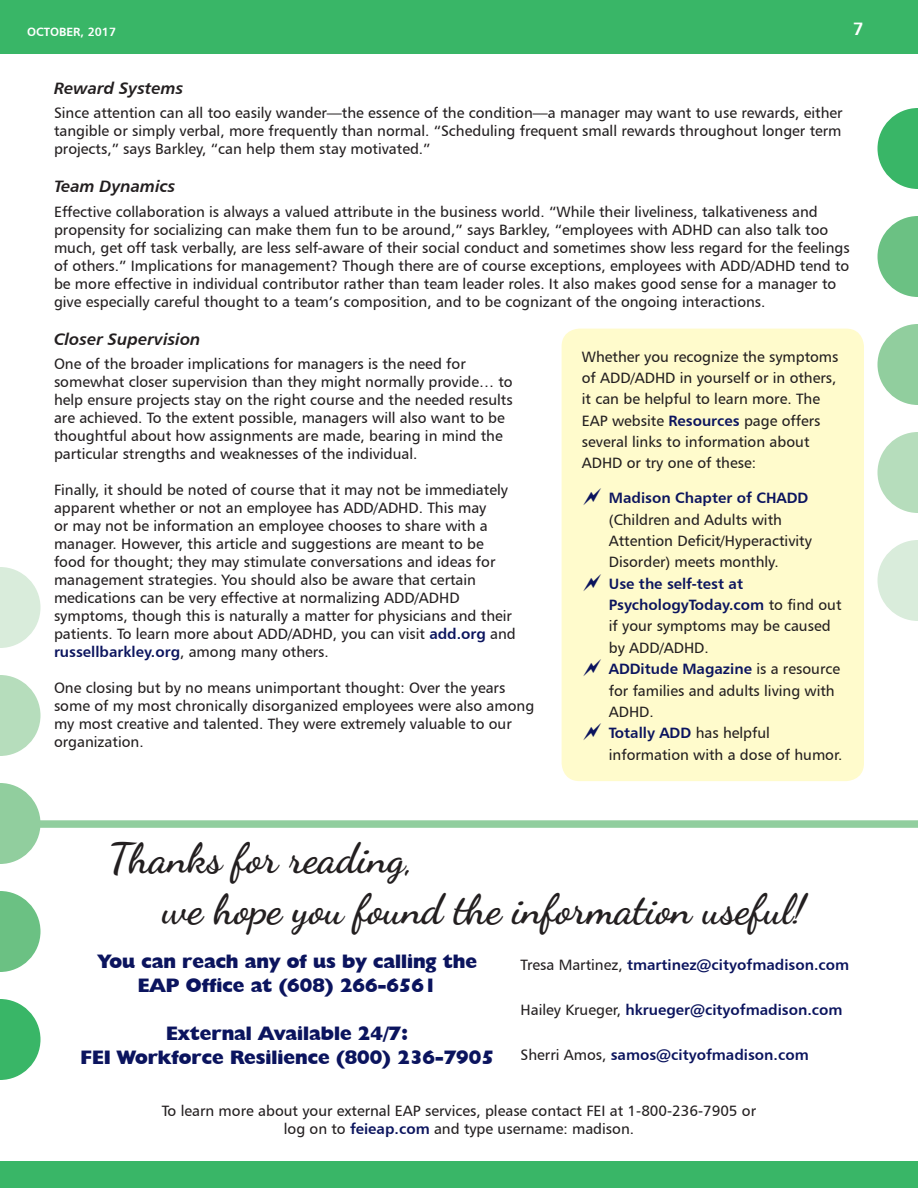
<style>
.page{position:relative;width:918px;height:1188px;background:#fff}
.page>*{position:absolute;margin:0;border:0;box-sizing:border-box;transform-origin:0 0}
.t1{font:700 42px/50.4px "Dancing Script";color:#231f20}
.t2{font:800 19.5px/24px "Humanist 521 BT";color:#0b145e;text-align:center}
.t3{font:18px "Humanist 777 BT Bold B";color:#fff}
.t4{font:16.5px "Humanist 777 BT Bold Italic B";color:#231f20}
.t5{font:15px/18px "Humanist 777 BT Roman B";color:#231f20}
.t6{font:15px/21.3px "Humanist 777 BT Bold B";color:#0b145e}
.t7{font:12px "Humanist 777 BT Bold B";color:#fff}
.s1{font-family:"Humanist 777 BT Bold B";color:#0b145e}
.s2{font-family:"Humanist 777 BT Roman B";color:#231f20}
</style>
<div class="page">
<div style="left:0;top:0;width:918px;height:54px;background:#39b667"></div>
<div style="left:0;top:1161px;width:918px;height:27px;background:#39b667"></div>
<svg style="left:878px;top:108px;width:40px;height:81px"></svg>
<svg style="left:878px;top:216px;width:40px;height:81px"></svg>
<svg style="left:878px;top:324px;width:40px;height:81px"></svg>
<svg style="left:878px;top:432px;width:40px;height:81px"></svg>
<svg style="left:878px;top:540px;width:40px;height:81px"></svg>
<svg style="left:0;top:999px;width:40px;height:81px"></svg>
<svg style="left:0;top:891px;width:40px;height:81px"></svg>
<svg style="left:0;top:783px;width:40px;height:81px"></svg>
<svg style="left:0;top:675px;width:40px;height:81px"></svg>
<svg style="left:0;top:567px;width:40px;height:81px"></svg>
<div style="left:0;top:820px;width:918px;height:8px;background:#91ce9e"></div>
<div style="left:562px;top:329px;width:302px;height:452px;background:#fffbcc;border-radius:18px"></div>
<p class="t7" style="left:27px;top:24px;width:91px">OCTOBER, 2017</p>
<p class="t3" style="left:853px;top:18px;width:12px">7</p>
<p class="t4" style="left:54px;top:77px;width:131px">Reward Systems</p>
<p class="t5" style="left:54px;top:104px;width:790px;text-align:justify">Since attention can all too easily wander—the essence of the condition—a manager may want to use rewards, either tangible or simply verbal, more frequently than normal. “Scheduling frequent small rewards throughout longer term projects,” says Barkley, “can help them stay motivated.”</p>
<p class="t4" style="left:54px;top:176px;width:123px">Team Dynamics</p>
<p class="t5" style="left:54px;top:202px;width:797px">Effective collaboration is always a valued attribute in the business world. “While their liveliness, talkativeness and propensity for socializing can make them fun to be around,” says Barkley, “employees with ADHD can also talk too much, get off task verbally, are less self-aware of their social conduct and sometimes show less regard for the feelings of others.” Implications for management? Though there are of course exceptions, employees with ADD/ADHD tend to be more effective in individual contributor rather than team leader roles. It also makes good sense for a manager to give especially careful thought to a team’s composition, and to be cognizant of the ongoing interactions.</p>
<p class="t4" style="left:54px;top:328px;width:148px">Closer Supervision</p>
<p class="t5" style="left:54px;top:355px;width:460px">One of the broader implications for managers is the need for somewhat closer supervision than they might normally provide… to help ensure projects stay on the right course and the needed results are achieved. To the extent possible, managers will also want to be thoughtful about how assignments are made, bearing in mind the particular strengths and weaknesses of the individual.</p>
<p class="t5" style="left:54px;top:481px;width:463px">Finally, it should be noted of course that it may not be immediately apparent whether or not an employee has ADD/ADHD. This may<br>or may not be information an employee chooses to share with a manager. However, this article and suggestions are meant to be food for thought; they may stimulate conversations and ideas for management strategies. You should also be aware that certain medications can be very effective at normalizing ADD/ADHD symptoms, though this is naturally a matter for physicians and their patients. To learn more about ADD/ADHD, you can visit <span class="s1">add.org</span> and</p>
<p class="t6" style="left:54px;top:641px;width:276px">russellbarkley.org<span class="s2">, among many others.</span></p>
<p class="t5" style="left:54px;top:679px;width:482px">One closing but by no means unimportant thought: Over the years some of my most chronically disorganized employees were also among my most creative and talented. They were extremely valuable to our organization.</p>
<p class="t5" style="left:582px;top:346px;width:258px;line-height:21.3px">Whether you recognize the symptoms of ADD/ADHD in yourself or in others, it can be helpful to learn more. The EAP website <span class="s1">Resources</span> page offers several links to information about ADHD or try one of these:</p>
<p class="t6" style="left:609px;top:487px;width:201px">Madison Chapter of CHADD</p>
<p class="t5" style="left:609px;top:509px;width:205px;line-height:21.3px">(Children and Adults with<br>Attention Deficit/Hyperactivity<br>Disorder) meets monthly.</p>
<p class="t6" style="left:609px;top:573px;width:234px">Use the self-test at<br>PsychologyToday.com <span class="s2">to find out</span></p>
<p class="t5" style="left:609px;top:615px;width:223px;line-height:21.3px">if your symptoms may be caused by ADD/ADHD.</p>
<p class="t6" style="left:609px;top:658px;width:233px">ADDitude Magazine <span class="s2">is a resource</span></p>
<p class="t5" style="left:609px;top:679px;width:227px;line-height:21.3px">for families and adults living with<br>ADHD.</p>
<p class="t6" style="left:609px;top:722px;width:163px">Totally ADD <span class="s2">has helpful</span></p>
<p class="t5" style="left:609px;top:745px;width:235px">information with a dose of humor.</p>
<h1 class="t1" style="left:162px;top:833px;width:645px;text-indent:-54px">Thanks for reading,<br>we hope you found the information useful!</h1>
<h2 class="t2" style="left:98px;top:949px;width:381px">You can reach any of us by calling the<br>EAP Office at (608) 266-6561</h2>
<h2 class="t2" style="left:80px;top:1021px;width:415px">External Available 24/7:<br>FEI Workforce Resilience (800) 236-7905</h2>
<p class="t5" style="left:162px;top:1102px;width:596px;text-align:center">To learn more about your external EAP services, please contact FEI at 1-800-236-7905 or log on to <span class="s1">feieap.com</span> and type username: madison.</p>
<p class="t6" style="left:521px;top:953px;width:330px"><span class="s2">Tresa Martinez,</span> tmartinez@cityofmadison.com</p>
<p class="t6" style="left:521px;top:998px;width:323px"><span class="s2">Hailey Krueger,</span> hkrueger@cityofmadison.com</p>
<p class="t6" style="left:521px;top:1043px;width:290px"><span class="s2">Sherri Amos,</span> samos@cityofmadison.com</p>
</div>
